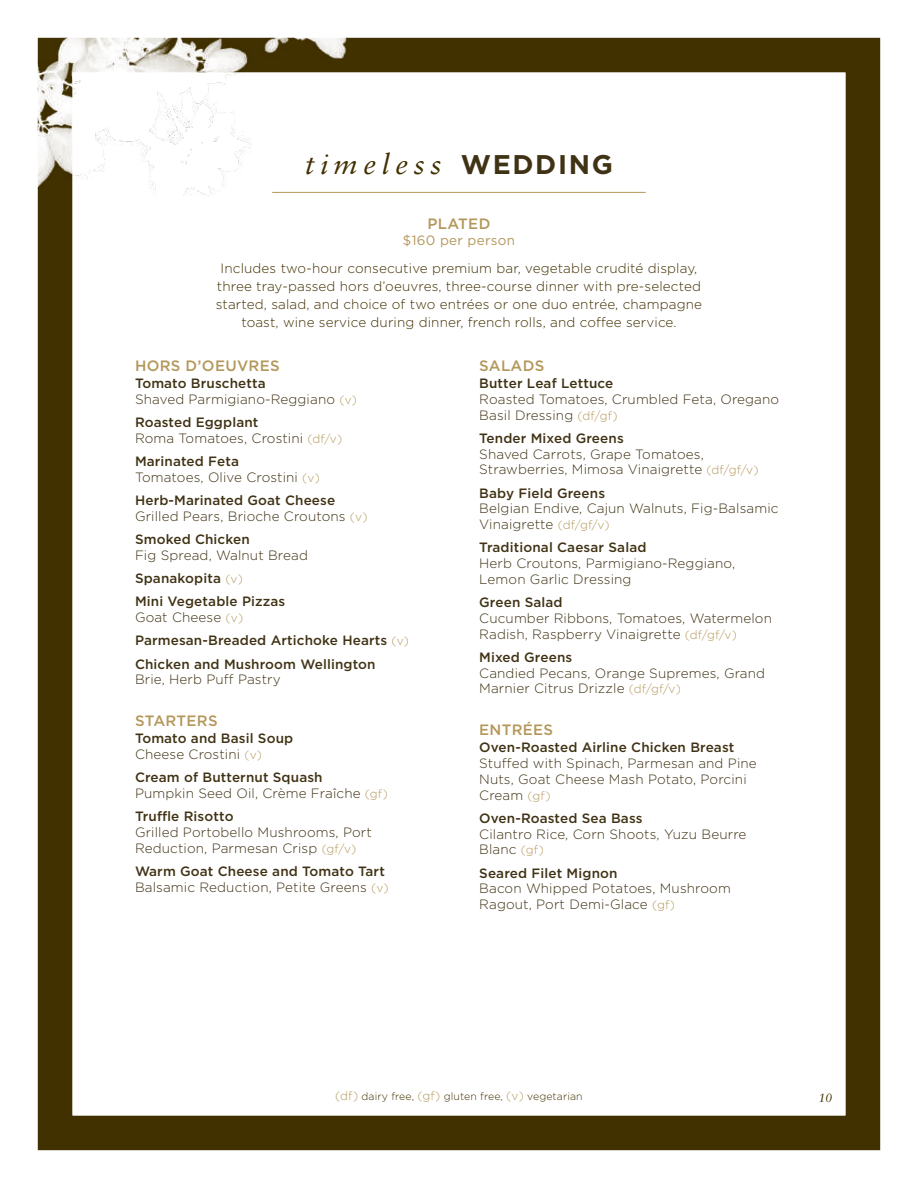
<style>
.page{position:relative;width:918px;height:1188px;background:#fff}
.page>*{position:absolute;margin:0;border:0;box-sizing:border-box;transform-origin:0 0}
.t1{font:italic 28.5px "Sabon LT Pro";letter-spacing:.2em;color:#413000}
.t2{font:500 15px "Gotham";letter-spacing:.02em;color:#b4975a}
.t3{font:300 13.5px/15.8px "Gotham";letter-spacing:.01em;color:#403214}
.t4{font:500 13.5px/23.2px "Gotham";letter-spacing:.01em;color:#403214}
.t5{font:300 13.5px/18px "Gotham";letter-spacing:.01em;color:#413000;text-align:center}
.t6{font:13.5px "Gotham";letter-spacing:.02em;color:#b4975a}
.t7{font:italic 12px "Sabon LT Pro";color:#413000}
.t8{font:300 10.5px "Gotham";letter-spacing:.01em;color:#413000}
.s1{font-family:"Gotham";font-weight:700;font-style:normal;font-size:27px;color:#403214}
.s2{font-weight:500}
.s3{font-size:12px;color:#b4975a}
.s4{font-weight:300}
.s5{font-weight:300;font-size:12px;color:#b4975a}
</style>
<div class="page">
<div style="left:38px;top:38px;width:842px;height:1112px;border:34px solid #413000"></div>
<img style="left:38px;top:38px;width:352px;height:157px">
<hr style="left:272px;top:192px;width:374px;height:1px;background:#b4975a">
<h1 class="t1" style="left:305px;top:146px;width:309px">timeless <span class="s1">WEDDING</span></h1>
<p class="t2" style="left:428px;top:213px;width:64px">PLATED</p>
<p class="t6" style="left:403px;top:232px;width:114px">$160 per person</p>
<p class="t5" style="left:216px;top:259px;width:488px">Includes two-hour consecutive premium bar, vegetable crudité display, three tray-passed hors d’oeuvres, three-course dinner with pre-selected started, salad, and choice of two entrées or one duo entrée, champagne toast, wine service during dinner, french rolls, and coffee service.</p>
<p class="t2" style="left:135px;top:356px;width:146px">HORS D’OEUVRES</p>
<p class="t3" style="left:135px;top:375px;width:223px"><span class="s2">Tomato Bruschetta<br></span>Shaved Parmigiano-Reggiano <span class="s3">(v)</span></p>
<p class="t3" style="left:135px;top:414px;width:209px"><span class="s2">Roasted Eggplant<br></span>Roma Tomatoes, Crostini <span class="s3">(df/v)</span></p>
<p class="t3" style="left:135px;top:453px;width:186px"><span class="s2">Marinated Feta<br></span>Tomatoes, Olive Crostini <span class="s3">(v)</span></p>
<p class="t3" style="left:135px;top:492px;width:234px"><span class="s2">Herb-Marinated Goat Cheese<br></span>Grilled Pears, Brioche Croutons <span class="s3">(v)</span></p>
<p class="t4" style="left:135px;top:528px;width:116px">Smoked Chicken</p>
<p class="t4" style="left:135px;top:543px;width:174px"><span class="s4">Fig Spread, Walnut Bread<br></span>Spanakopita <span class="s5">(v)<br></span>Mini Vegetable Pizzas</p>
<p class="t4" style="left:135px;top:606px;width:276px"><span class="s4">Goat Cheese</span> <span class="s5">(v)<br></span>Parmesan-Breaded Artichoke Hearts <span class="s5">(v)<br></span>Chicken and Mushroom Wellington</p>
<p class="t3" style="left:135px;top:671px;width:147px">Brie, Herb Puff Pastry</p>
<p class="t2" style="left:135px;top:711px;width:84px">STARTERS</p>
<p class="t4" style="left:135px;top:730px;width:160px;line-height:15.8px">Tomato and Basil Soup<br><span class="s4">Cheese Crostini</span> <span class="s5">(v)</span></p>
<p class="t3" style="left:135px;top:769px;width:254px"><span class="s2">Cream of Butternut Squash<br></span>Pumpkin Seed Oil, Crème Fraîche <span class="s3">(gf)</span></p>
<p class="t4" style="left:135px;top:805px;width:100px">Truffle Risotto</p>
<p class="t3" style="left:135px;top:824px;width:238px">Grilled Portobello Mushrooms, Port<br>Reduction, Parmesan Crisp <span class="s3">(gf/v)</span></p>
<p class="t3" style="left:135px;top:863px;width:255px"><span class="s2">Warm Goat Cheese and Tomato Tart<br></span>Balsamic Reduction, Petite Greens <span class="s3">(v)</span></p>
<p class="t2" style="left:479px;top:356px;width:67px">SALADS</p>
<p class="t4" style="left:479px;top:372px;width:136px">Butter Leaf Lettuce</p>
<p class="t3" style="left:479px;top:391px;width:301px">Roasted Tomatoes, Crumbled Feta, Oregano<br>Basil Dressing <span class="s3">(df/gf)</span></p>
<p class="t4" style="left:479px;top:426px;width:146px">Tender Mixed Greens</p>
<p class="t3" style="left:479px;top:446px;width:281px">Shaved Carrots, Grape Tomatoes,<br>Strawberries, Mimosa Vinaigrette <span class="s3">(df/gf/v)</span></p>
<p class="t4" style="left:479px;top:481px;width:127px">Baby Field Greens</p>
<p class="t3" style="left:479px;top:500px;width:301px">Belgian Endive, Cajun Walnuts, Fig-Balsamic<br>Vinaigrette <span class="s3">(df/gf/v)</span></p>
<p class="t4" style="left:479px;top:536px;width:169px">Traditional Caesar Salad</p>
<p class="t3" style="left:479px;top:555px;width:257px">Herb Croutons, Parmigiano-Reggiano,<br>Lemon Garlic Dressing</p>
<p class="t4" style="left:479px;top:591px;width:85px">Green Salad</p>
<p class="t3" style="left:479px;top:610px;width:294px">Cucumber Ribbons, Tomatoes, Watermelon<br>Radish, Raspberry Vinaigrette <span class="s3">(df/gf/v)</span></p>
<p class="t4" style="left:479px;top:645px;width:95px">Mixed Greens</p>
<p class="t3" style="left:479px;top:665px;width:287px">Candied Pecans, Orange Supremes, Grand<br>Marnier Citrus Drizzle <span class="s3">(df/gf/v)</span></p>
<p class="t2" style="left:479px;top:720px;width:75px">ENTRÉES</p>
<p class="t4" style="left:479px;top:736px;width:257px">Oven-Roasted Airline Chicken Breast</p>
<p class="t3" style="left:479px;top:755px;width:279px">Stuffed with Spinach, Parmesan and Pine<br>Nuts, Goat Cheese Mash Potato, Porcini<br>Cream <span class="s3">(gf)</span></p>
<p class="t4" style="left:479px;top:806px;width:165px">Oven-Roasted Sea Bass</p>
<p class="t3" style="left:479px;top:826px;width:269px">Cilantro Rice, Corn Shoots, Yuzu Beurre<br>Blanc <span class="s3">(gf)</span></p>
<p class="t4" style="left:479px;top:861px;width:140px">Seared Filet Mignon</p>
<p class="t3" style="left:479px;top:880px;width:253px">Bacon Whipped Potatoes, Mushroom<br>Ragout, Port Demi-Glace <span class="s3">(gf)</span></p>
<p class="t8" style="left:335px;top:1090px;width:249px"><span class="s3">(df)</span> dairy free, <span class="s3">(gf)</span> gluten free, <span class="s3">(v)</span> vegetarian</p>
<p class="t7" style="left:819px;top:1090px;width:15px">10</p>
</div>
